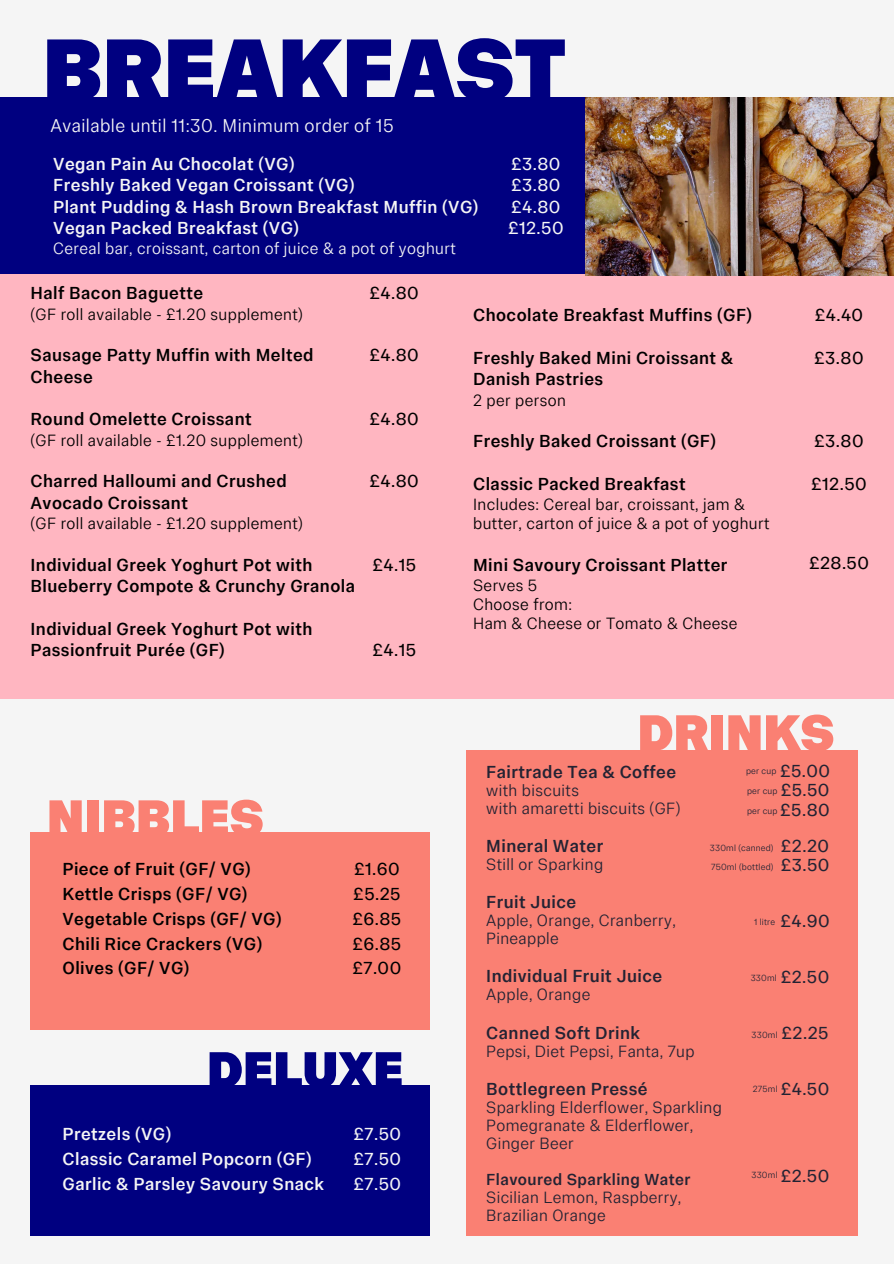
<style>
.page{position:relative;width:894px;height:1264px;background:#fff}
.page>*{position:absolute;margin:0;border:0;box-sizing:border-box;transform-origin:0 0}
.t1{font:800 90px "Imperial Sans Text";letter-spacing:-.02em;color:#000080}
.t2{font:800 51.9px "Imperial Sans Text";letter-spacing:-.02em;color:#fa8073}
.t3{font:800 51.9px "Imperial Sans Text";letter-spacing:-.02em;color:#000080}
.t4{font:300 18.75px "Imperial Sans Text";letter-spacing:.025em;color:#f5f5f5}
.t5{font:500 18px/21.3px "Imperial Sans Text";letter-spacing:.025em;color:#000}
.t6{font:500 18px/21.3px "Imperial Sans Text";letter-spacing:.025em;color:#f5f5f5}
.t7{font:500 18px "Imperial Sans Text";letter-spacing:.025em;color:#232333}
.t8{font:18px/24.8px "Imperial Sans Text";letter-spacing:.025em;color:#000;text-align:justify}
.t9{font:18px/19.2px "Imperial Sans Text";letter-spacing:.025em;color:#232333;text-align:justify}
.t10{font:18px/21.3px "Imperial Sans Text";letter-spacing:.025em;color:#f5f5f5}
.t11{font:300 16.5px/18px "Imperial Sans Text";letter-spacing:.025em;color:#232333}
.t12{font:300 16.5px/19.2px "Imperial Sans Text";letter-spacing:.025em;color:#000}
.t13{font:300 16.5px "Imperial Sans Text";letter-spacing:.025em;color:#f5f5f5}
.t14{font:300 9px "Imperial Sans Text";letter-spacing:.025em;color:#232333}
.s1{font-weight:500}
</style>
<div class="page">
<div style="left:0;top:0;width:893px;height:1263px;background:#f5f5f5"></div>
<div style="left:0;top:97px;width:893px;height:178px;background:#000080"></div>
<div style="left:0;top:275px;width:466px;height:423px;background:#ffb6c1"></div>
<div style="left:446px;top:275px;width:447px;height:423px;background:#ffb6c1"></div>
<div style="left:31px;top:832px;width:398px;height:197px;background:#fa8073"></div>
<div style="left:30px;top:1084px;width:399px;height:151px;background:#000080"></div>
<div style="left:466px;top:750px;width:391px;height:485px;background:#fa8073"></div>
<img style="left:585px;top:97px;width:308px;height:178px">
<h4 class="t1" style="left:42px;top:33px;width:526px">BREAKFAST</h4>
<h4 class="t4" style="left:50px;top:118px;width:344px">Available until 11:30. Minimum order of 15</h4>
<h4 class="t6" style="left:53px;top:155px;width:426px">Vegan Pain Au Chocolat (VG)<br>Freshly Baked Vegan Croissant (VG)<br>Plant Pudding &amp; Hash Brown Breakfast Muffin (VG)<br>Vegan Packed Breakfast (VG)</h4>
<h4 class="t13" style="left:53px;top:242px;width:404px">Cereal bar, croissant, carton of juice &amp; a pot of yoghurt</h4>
<h4 class="t10" style="left:508px;top:155px;width:57px">£3.80 £3.80 £4.80 £12.50</h4>
<h1 class="t5" style="left:31px;top:284px;width:174px">Half Bacon Baguette</h1>
<h1 class="t12" style="left:31px;top:306px;width:274px">(GF roll available - £1.20 supplement)</h1>
<p class="t5" style="left:31px;top:346px;width:284px">Sausage Patty Muffin with Melted<br>Cheese</p>
<h4 class="t5" style="left:31px;top:410px;width:223px">Round Omelette Croissant</h4>
<h4 class="t12" style="left:31px;top:432px;width:274px">(GF roll available - £1.20 supplement)</h4>
<h5 class="t5" style="left:31px;top:472px;width:257px">Charred Halloumi and Crushed<br>Avocado Croissant</h5>
<h5 class="t12" style="left:31px;top:515px;width:274px">(GF roll available - £1.20 supplement)</h5>
<h4 class="t5" style="left:31px;top:555px;width:326px">Individual Greek Yoghurt Pot with<br>Blueberry Compote &amp; Crunchy Granola</h4>
<h5 class="t5" style="left:31px;top:619px;width:283px">Individual Greek Yoghurt Pot with<br>Passionfruit Purée (GF)</h5>
<h4 class="t8" style="left:369px;top:282px;width:51px">£4.80</h4>
<h4 class="t8" style="left:369px;top:344px;width:51px">£4.80</h4>
<h4 class="t8" style="left:369px;top:408px;width:51px">£4.80</h4>
<h4 class="t8" style="left:369px;top:470px;width:51px">£4.80</h4>
<h4 class="t8" style="left:372px;top:554px;width:45px">£4.15</h4>
<h4 class="t8" style="left:372px;top:639px;width:45px">£4.15</h4>
<h3 class="t5" style="left:473px;top:306px;width:280px">Chocolate Breakfast Muffins (GF)</h3>
<h5 class="t5" style="left:473px;top:349px;width:261px">Freshly Baked Mini Croissant &amp;<br>Danish Pastries</h5>
<h5 class="t12" style="left:473px;top:392px;width:94px">2 per person</h5>
<h5 class="t5" style="left:473px;top:432px;width:244px">Freshly Baked Croissant (GF)</h5>
<h3 class="t5" style="left:473px;top:475px;width:214px">Classic Packed Breakfast</h3>
<h3 class="t12" style="left:473px;top:496px;width:298px">Includes: Cereal bar, croissant, jam &amp; butter, carton of juice &amp; a pot of yoghurt</h3>
<h3 class="t5" style="left:473px;top:556px;width:256px">Mini Savoury Croissant Platter</h3>
<h3 class="t12" style="left:473px;top:577px;width:266px">Serves 5<br>Choose from:<br>Ham &amp; Cheese or Tomato &amp; Cheese</h3>
<h3 class="t8" style="left:814px;top:304px;width:50px">£4.40</h3>
<h4 class="t8" style="left:814px;top:347px;width:51px">£3.80</h4>
<h3 class="t8" style="left:814px;top:430px;width:51px">£3.80</h3>
<h5 class="t8" style="left:811px;top:473px;width:57px">£12.50</h5>
<h4 class="t8" style="left:808px;top:552px;width:61px">£28.50</h4>
<h4 class="t2" style="left:46px;top:796px;width:219px">NIBBLES</h4>
<h4 class="t5" style="left:62px;top:858px;width:220px;line-height:24.8px">Piece of Fruit (GF/ VG)<br>Kettle Crisps (GF/ VG)<br>Vegetable Crisps (GF/ VG)<br>Chili Rice Crackers (VG)<br>Olives (GF/ VG)</h4>
<h2 class="t8" style="left:352px;top:858px;width:50px">£1.60 £5.25 £6.85 £6.85 £7.00</h2>
<h2 class="t3" style="left:206px;top:1048px;width:199px">DELUXE</h2>
<h4 class="t6" style="left:62px;top:1123px;width:263px;line-height:24.8px">Pretzels (VG)<br>Classic Caramel Popcorn (GF)<br>Garlic &amp; Parsley Savoury Snack</h4>
<h3 class="t10" style="left:353px;top:1123px;width:49px;line-height:24.8px;text-align:justify">£7.50 £7.50 £7.50</h3>
<h3 class="t2" style="left:636px;top:711px;width:199px">DRINKS</h3>
<h4 class="t7" style="left:486px;top:764px;width:191px">Fairtrade Tea &amp; Coffee</h4>
<h4 class="t11" style="left:486px;top:782px;width:195px">with biscuits<br>with amaretti biscuits (GF)</h4>
<h2 class="t7" style="left:486px;top:838px;width:119px">Mineral Water</h2>
<h2 class="t11" style="left:486px;top:856px;width:118px">Still or Sparking</h2>
<p class="t7" style="left:486px;top:894px;width:91px">Fruit Juice</p>
<p class="t11" style="left:486px;top:913px;width:191px">Apple, Orange, Cranberry,<br>Pineapple</p>
<p class="t7" style="left:486px;top:968px;width:177px">Individual Fruit Juice</p>
<p class="t11" style="left:486px;top:987px;width:106px">Apple, Orange</p>
<p class="t7" style="left:486px;top:1025px;width:155px">Canned Soft Drink</p>
<p class="t11" style="left:486px;top:1043px;width:210px">Pepsi, Diet Pepsi, Fanta, 7up</p>
<p class="t7" style="left:486px;top:1081px;width:163px">Bottlegreen Pressé</p>
<p class="t11" style="left:486px;top:1099px;width:237px">Sparkling Elderflower, Sparkling<br>Pomegranate &amp; Elderflower,<br>Ginger Beer</p>
<p class="t11" style="left:486px;top:1171px;width:206px"><span class="s1">Flavoured Sparkling Water<br></span>Sicilian Lemon, Raspberry,<br>Brazilian Orange</p>
<p class="t9" style="left:779px;top:763px;width:51px">£5.00 £5.50 £5.80</p>
<p class="t9" style="left:780px;top:837px;width:50px">£2.20 £3.50</p>
<h4 class="t14" style="left:745px;top:766px;width:32px">per cup</h4>
<h5 class="t14" style="left:746px;top:787px;width:32px">per cup</h5>
<h5 class="t14" style="left:746px;top:807px;width:32px">per cup</h5>
<h4 class="t14" style="left:709px;top:844px;width:65px">330ml (canned)</h4>
<h5 class="t14" style="left:711px;top:863px;width:64px">750ml (bottled)</h5>
<p class="t9" style="left:780px;top:912px;width:51px">£4.90</p>
<h4 class="t14" style="left:753px;top:918px;width:23px">1 litre</h4>
<p class="t9" style="left:780px;top:968px;width:50px">£2.50</p>
<h4 class="t14" style="left:750px;top:974px;width:28px">330ml</h4>
<p class="t9" style="left:781px;top:1024px;width:48px">£2.25</p>
<h4 class="t14" style="left:751px;top:1031px;width:28px">330ml</h4>
<h4 class="t9" style="left:780px;top:1080px;width:50px">£4.50</h4>
<h4 class="t14" style="left:752px;top:1085px;width:26px">275ml</h4>
<h4 class="t9" style="left:780px;top:1167px;width:50px">£2.50</h4>
<h5 class="t14" style="left:751px;top:1171px;width:28px">330ml</h5>
</div>
